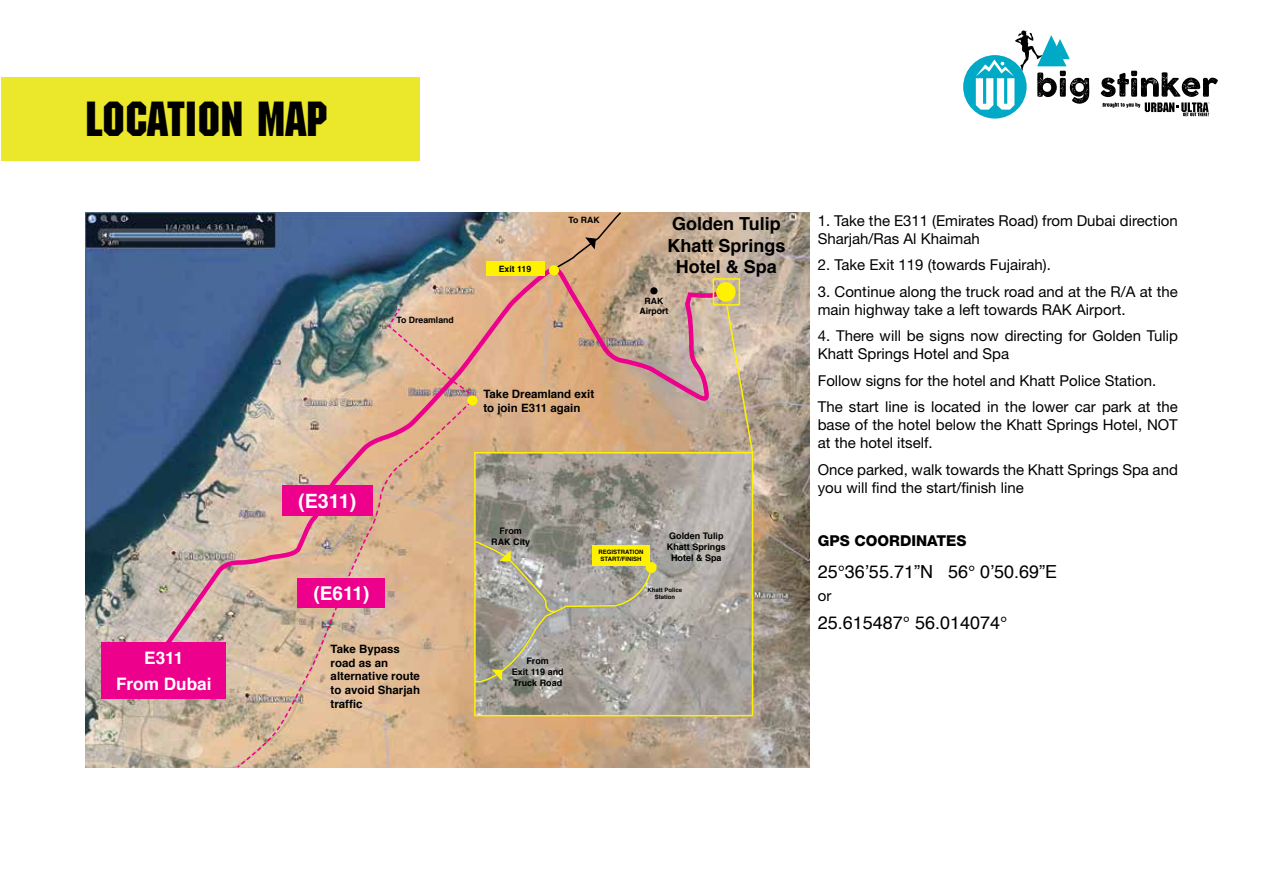
<style>
.page{position:relative;width:1263px;height:893px;background:#fff}
.page>*{position:absolute;margin:0;border:0;box-sizing:border-box;transform-origin:0 0}
.t1{font:48px "Machine";color:#000}
.t2{font:700 19.65px "Helvetica";color:#fff}
.t3{font:700 19.05px "Helvetica";color:#fff}
.t4{font:18px "Helvetica";color:#000}
.t5{font:700 18px/21.6px "Helvetica";color:#000;text-align:center}
.t6{font:700 17.25px/26.1px "Helvetica";color:#fff;text-align:center}
.t7{font:15px/18px "Helvetica Neue";color:#000}
.t8{font:800 15px "Helvetica Neue";color:#000}
.t9{font:700 11.55px/13.8px "Helvetica";color:#000}
.t10{font:700 9px/10.8px "Helvetica";color:#000;text-align:center}
.t11{font:700 8.7px/10.5px "Helvetica";color:#000;text-align:center}
.t12{font:700 6px/7.2px "Helvetica";color:#000;text-align:center}
</style>
<div class="page">
<svg style="left:1101px;top:71px;width:117px;height:45px"></svg>
<div style="left:963px;top:55px;width:64px;height:64px;background:#00a9c5;border-radius:50%"></div>
<svg style="left:976px;top:30px;width:113px;height:80px"></svg>
<div style="left:1px;top:77px;width:418px;height:83px;background:#ebe72a"></div>
<img style="left:85px;top:213px;width:724px;height:554px">
<img style="left:159px;top:267px;width:572px;height:385px">
<div style="left:716px;top:282px;width:20px;height:20px;background:#fff200;border-radius:50%"></div>
<div style="left:650px;top:287px;width:7px;height:7px;background:#000;border-radius:50%"></div>
<div style="left:102px;top:642px;width:124px;height:57px;background:#ec008c"></div>
<svg style="left:554px;top:212px;width:69px;height:58px;background:#d2a47b"></svg>
<div style="left:549px;top:265px;width:10px;height:10px;background:#fff200;border-radius:50%"></div>
<div style="left:486px;top:261px;width:58px;height:15px;background:#fff200"></div>
<img style="left:236px;top:307px;width:239px;height:461px">
<div style="left:282px;top:485px;width:91px;height:31px;background:#ec008c"></div>
<div style="left:298px;top:578px;width:87px;height:30px;background:#ec008c"></div>
<div style="left:467px;top:395px;width:10px;height:11px;background:#fff200;border-radius:50%"></div>
<img style="left:477px;top:455px;width:273px;height:258px">
<div style="left:474px;top:452px;width:279px;height:264px;border:2px solid #fff200"></div>
<div style="left:713px;top:278px;width:27px;height:28px;border:2px solid #fff200"></div>
<svg style="left:725px;top:304px;width:29px;height:151px;background:#c4b394"></svg>
<svg style="left:646px;top:562px;width:11px;height:11px"></svg>
<svg style="left:474px;top:540px;width:179px;height:143px;background:#aca991"></svg>
<h1 class="t1" style="left:85px;top:91px;width:243px">LOCATION MAP</h1>
<p class="t6" style="left:116px;top:645px;width:97px">E311<br>From Dubai</p>
<p class="t11" style="left:396px;top:315px;width:59px">To Dreamland</p>
<p class="t11" style="left:499px;top:264px;width:34px">Exit 119</p>
<p class="t11" style="left:569px;top:215px;width:33px">To RAK</p>
<p class="t9" style="left:483px;top:388px;width:112px">Take Dreamland exit to join E311 again</p>
<p class="t5" style="left:667px;top:213px;width:120px">Golden Tulip<br>Khatt Springs<br>Hotel &amp; Spa</p>
<p class="t11" style="left:639px;top:296px;width:30px">RAK<br>Airport</p>
<h2 class="t2" style="left:298px;top:485px;width:60px">(E311)</h2>
<p class="t3" style="left:313px;top:578px;width:58px">(E611)</p>
<p class="t9" style="left:331px;top:642px;width:91px">Take Bypass road as an alternative route to avoid Sharjah traffic</p>
<p class="t10" style="left:491px;top:525px;width:40px">From<br>RAK City</p>
<p class="t10" style="left:512px;top:656px;width:54px">From<br>Exit 119 and<br>Truck Road</p>
<p class="t10" style="left:667px;top:531px;width:61px">Golden Tulip<br>Khatt Springs<br>Hotel &amp; Spa</p>
<p class="t12" style="left:647px;top:586px;width:36px">Khatt Police<br>Station</p>
<p class="t12" style="left:599px;top:548px;width:46px">REGISTRATION<br>START/FINISH</p>
<p class="t7" style="left:818px;top:211px;width:362px">1. Take the E311 (Emirates Road) from Dubai direction<br>Sharjah/Ras Al Khaimah</p>
<p class="t7" style="left:818px;top:256px;width:235px">2. Take Exit 119 (towards Fujairah).</p>
<p class="t7" style="left:818px;top:282px;width:362px">3. Continue along the truck road and at the R/A at the main highway take a left towards RAK Airport.</p>
<p class="t7" style="left:818px;top:327px;width:362px">4. There will be signs now directing for Golden Tulip<br>Khatt Springs Hotel and Spa</p>
<p class="t7" style="left:818px;top:367px;width:362px;line-height:26.5px">Follow signs for the hotel and Khatt Police Station.<br>The start line is located in the lower car park at the</p>
<p class="t7" style="left:818px;top:416px;width:362px">base of the hotel below the Khatt Springs Hotel, NOT at the hotel itself.</p>
<p class="t7" style="left:818px;top:460px;width:362px">Once parked, walk towards the Khatt Springs Spa and you will find the start/finish line</p>
<p class="t8" style="left:818px;top:532px;width:150px">GPS COORDINATES</p>
<p class="t4" style="left:818px;top:561px;width:241px">25°36’55.71”N 56° 0’50.69”E</p>
<p class="t7" style="left:818px;top:586px;width:15px">or</p>
<p class="t4" style="left:818px;top:611px;width:191px">25.615487° 56.014074°</p>
</div>
